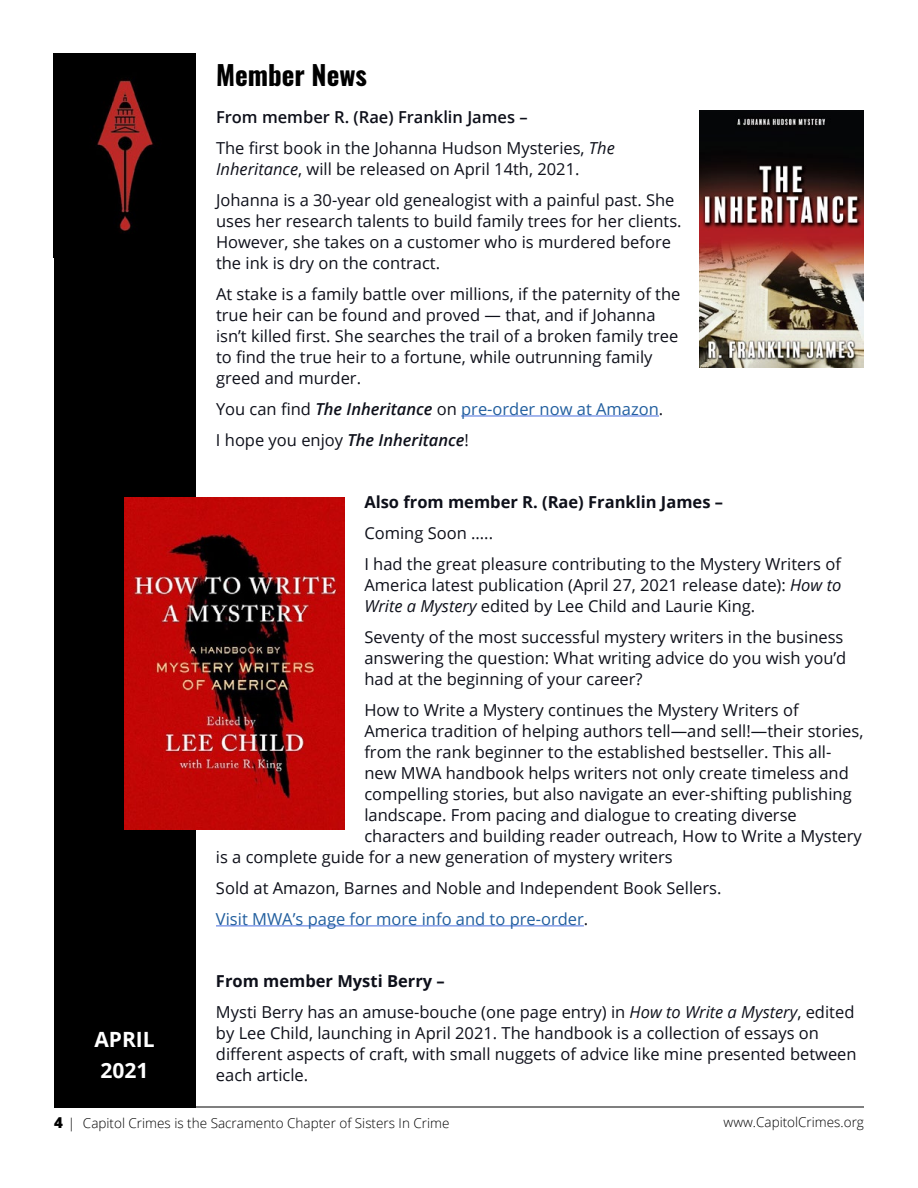
<style>
.page{position:relative;width:918px;height:1188px;background:#fff}
.page>*{position:absolute;margin:0;border:0;box-sizing:border-box;transform-origin:0 0}
.t1{font:27px "Oswald";color:#000}
.t2{font:700 21px/31px "Open Sans";color:#fff}
.t3{font:16.5px/21px "Open Sans";color:#0e101a}
.t4{font:italic 600 16.5px/31px "Open Sans";color:#0e101a}
.t5{font:700 16.5px "Open Sans";color:#0e101a}
.t6{font:300 13.5px "Open Sans";color:#000}
.s1{font-weight:600}
.s2{font-style:italic}
.s3{font-weight:400;font-style:normal}
.s4{font-weight:400;font-style:normal;color:#215e9e}
.s5{color:#215e9e}
.s6{font-weight:700}
.s7{font-weight:800;font-size:15px}
</style>
<div class="page">
<div style="left:54px;top:54px;width:141px;height:1053px;background:#000"></div>
<img style="left:97px;top:79px;width:57px;height:153px">
<hr style="left:54px;top:1107px;width:810px;height:1px;background:#000">
<hr style="left:461px;top:416px;width:198px;height:1px;background:#4a6ee0">
<hr style="left:216px;top:925px;width:368px;height:1px;background:#4a6ee0">
<img style="left:699px;top:110px;width:165px;height:257px">
<img style="left:125px;top:498px;width:219px;height:331px">
<h1 class="t1" style="left:216px;top:51px;width:153px">Member News</h1>
<p class="t3" style="left:216px;top:101px;width:400px;line-height:31px"><span class="s1">From member R. (Rae) Franklin James –<br></span>The first book in the Johanna Hudson Mysteries, <span class="s2">The</span></p>
<p class="t3" style="left:216px;top:153px;width:460px;line-height:31px"><span class="s2">Inheritance</span>, will be released on April 14th, 2021.<br>Johanna is a 30-year old genealogist with a painful past. She</p>
<p class="t3" style="left:216px;top:210px;width:467px">uses her research talents to build family trees for her clients.<br>However, she takes on a customer who is murdered before the ink is dry on the contract.</p>
<p class="t3" style="left:216px;top:283px;width:466px">At stake is a family battle over millions, if the paternity of the true heir can be found and proved — that, and if Johanna isn’t killed first. She searches the trail of a broken family tree to find the true heir to a fortune, while outrunning family greed and murder.</p>
<p class="t4" style="left:216px;top:393px;width:449px"><span class="s3">You can find</span> The Inheritance <span class="s3">on</span> <span class="s4">pre-order now at Amazon</span><span class="s3">.<br>I hope you enjoy</span> The Inheritance<span class="s3">!</span></p>
<p class="t2" style="left:94px;top:1024px;width:62px">APRIL<br>2021</p>
<p class="t5" style="left:364px;top:490px;width:360px">Also from member R. (Rae) Franklin James –</p>
<p class="t3" style="left:364px;top:517px;width:478px;line-height:31px">Coming Soon .....<br>I had the great pleasure contributing to the Mystery Writers of</p>
<p class="t3" style="left:364px;top:574px;width:478px">America latest publication (April 27, 2021 release date): <span class="s2">How to<br>Write a Mystery</span> edited by Lee Child and Laurie King.</p>
<p class="t3" style="left:364px;top:626px;width:484px">Seventy of the most successful mystery writers in the business answering the question: What writing advice do you wish you’d had at the beginning of your career?</p>
<p class="t3" style="left:364px;top:699px;width:436px">How to Write a Mystery continues the Mystery Writers of</p>
<p class="t3" style="left:364px;top:720px;width:501px">America tradition of helping authors tell—and sell!—their stories,</p>
<p class="t3" style="left:364px;top:741px;width:469px">from the rank beginner to the established bestseller. This all-</p>
<p class="t3" style="left:364px;top:762px;width:486px">new MWA handbook helps writers not only create timeless and</p>
<p class="t3" style="left:364px;top:783px;width:489px">compelling stories, but also navigate an ever-shifting publishing</p>
<p class="t3" style="left:364px;top:804px;width:434px">landscape. From pacing and dialogue to creating diverse</p>
<p class="t3" style="left:364px;top:825px;width:499px">characters and building reader outreach, How to Write a Mystery</p>
<p class="t3" style="left:216px;top:846px;width:458px">is a complete guide for a new generation of mystery writers</p>
<p class="t3" style="left:216px;top:872px;width:507px;line-height:31px">Sold at Amazon, Barnes and Noble and Independent Book Sellers.<br><span class="s5">Visit MWA’s page for more info and to pre-order</span>.</p>
<p class="t3" style="left:216px;top:965px;width:640px;line-height:31px"><span class="s6">From member Mysti Berry –<br></span>Mysti Berry has an amuse-bouche (one page entry) in <span class="s2">How to Write a Mystery</span>, edited</p>
<p class="t3" style="left:216px;top:1022px;width:642px">by Lee Child, launching in April 2021. The handbook is a collection of essays on different aspects of craft, with small nuggets of advice like mine presented between each article.</p>
<p class="t6" style="left:54px;top:1114px;width:397px"><span class="s7">4</span> | Capitol Crimes is the Sacramento Chapter of Sisters In Crime</p>
<p class="t6" style="left:724px;top:1113px;width:142px">www.CapitolCrimes.org</p>
</div>
